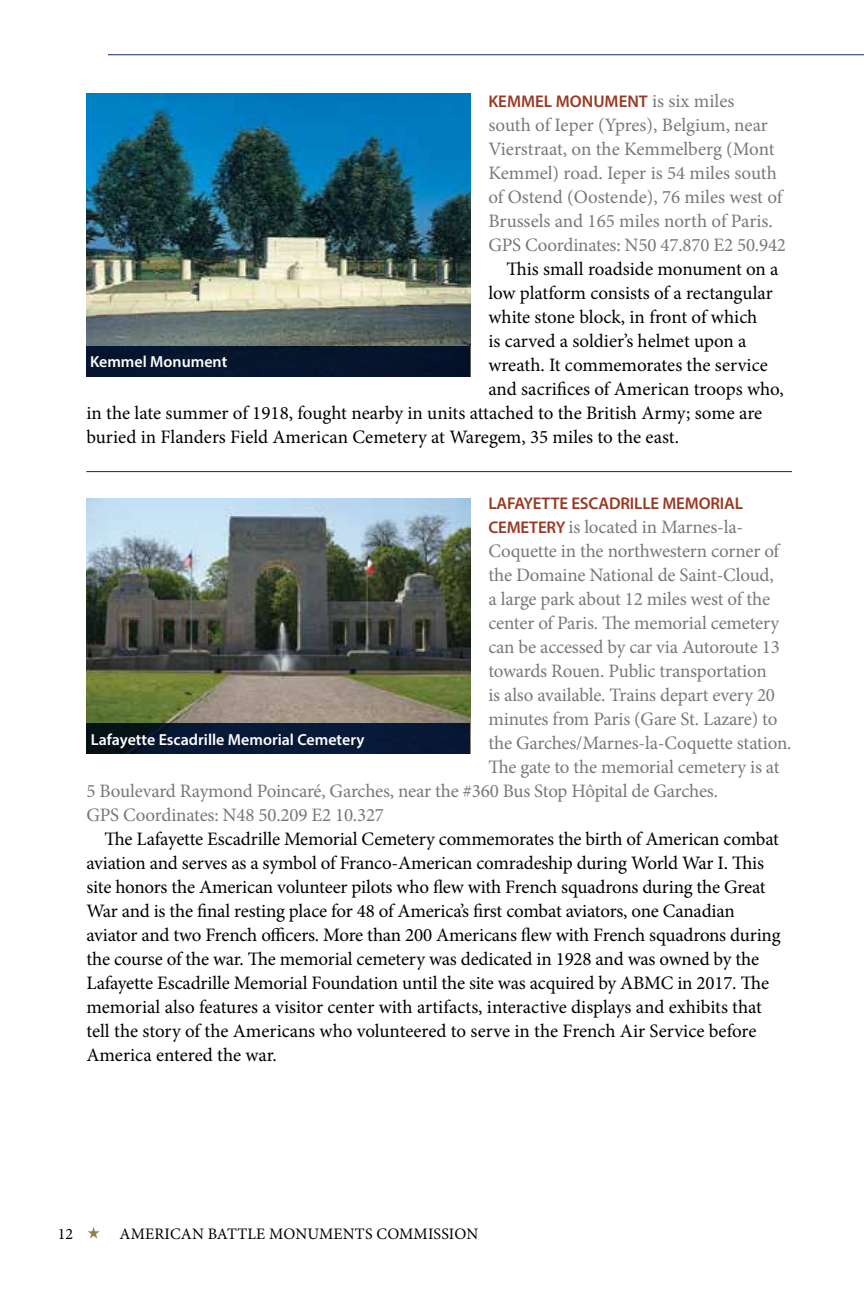
<style>
.page{position:relative;width:864px;height:1296px;background:#fff}
.page>*{position:absolute;margin:0;border:0;box-sizing:border-box;transform-origin:0 0}
.t1{font:19px/24px "Minion Pro";letter-spacing:-.01em;color:#000}
.t2{font:19px/24px "Minion Pro";letter-spacing:-.01em;color:#77787b}
.t3{font:17px "Myriad Variable Concept";letter-spacing:-.01em;color:#993921}
.t4{font:16px "Myriad Variable Concept";color:#fff}
.t5{font:16px "Minion Pro";letter-spacing:.01em;color:#000}
.s1{font-family:"Minion Pro";font-size:19px;color:#77787b}
.s2{font-family:"Myriad Variable Concept";font-size:17px;color:#993921}
</style>
<div class="page">
<svg style="left:88px;top:1227px;width:12px;height:12px"></svg>
<hr style="left:108px;top:54px;width:756px;height:1px;background:#0d2c6c">
<img style="left:86px;top:94px;width:384px;height:252px">
<img style="left:86px;top:498px;width:384px;height:226px">
<div style="left:86px;top:346px;width:384px;height:30px;background:#06152e"></div>
<svg style="left:86px;top:724px;width:384px;height:30px;background:#071731"></svg>
<hr style="left:86px;top:471px;width:706px;height:1px;background:#0d2c6c">
<p class="t3" style="left:488px;top:92px;width:248px">KEMMEL MONUMENT <span class="s1">is six miles</span></p>
<p class="t2" style="left:488px;top:113px;width:299px">south of Ieper (Ypres), Belgium, near Vierstraat, on the Kemmelberg (Mont Kemmel) road. Ieper is 54 miles south of Ostend (Oostende), 76 miles west of Brussels and 165 miles north of Paris.<br>GPS Coordinates: N50 47.870 E2 50.942</p>
<p class="t1" style="left:506px;top:257px;width:274px">This small roadside monument on a</p>
<p class="t1" style="left:488px;top:281px;width:286px">low platform consists of a rectangular</p>
<p class="t1" style="left:488px;top:305px;width:270px">white stone block, in front of which</p>
<p class="t1" style="left:488px;top:329px;width:260px">is carved a soldier’s helmet upon a</p>
<p class="t1" style="left:488px;top:353px;width:281px">wreath. It commemorates the service</p>
<p class="t1" style="left:488px;top:377px;width:297px">and sacrifices of American troops who,</p>
<p class="t1" style="left:86px;top:401px;width:677px">in the late summer of 1918, fought nearby in units attached to the British Army; some are</p>
<p class="t1" style="left:86px;top:425px;width:594px">buried in Flanders Field American Cemetery at Waregem, 35 miles to the east.</p>
<p class="t4" style="left:90px;top:352px;width:139px">Kemmel Monument</p>
<p class="t3" style="left:488px;top:494px;width:256px">LAFAYETTE ESCADRILLE MEMORIAL</p>
<p class="t2" style="left:488px;top:515px;width:256px"><span class="s2">CEMETERY</span> is located in Marnes-la-</p>
<p class="t2" style="left:488px;top:539px;width:292px">Coquette in the northwestern corner of</p>
<p class="t2" style="left:488px;top:563px;width:287px">the Domaine National de Saint-Cloud,</p>
<p class="t2" style="left:488px;top:587px;width:283px">a large park about 12 miles west of the</p>
<p class="t2" style="left:488px;top:611px;width:292px">center of Paris. The memorial cemetery</p>
<p class="t2" style="left:488px;top:635px;width:293px">can be accessed by car via Autoroute 13</p>
<p class="t2" style="left:488px;top:659px;width:280px">towards Rouen. Public transportation</p>
<p class="t2" style="left:488px;top:683px;width:288px">is also available. Trains depart every 20</p>
<p class="t2" style="left:488px;top:707px;width:291px">minutes from Paris (Gare St. Lazare) to</p>
<p class="t2" style="left:488px;top:731px;width:305px">the Garches/Marnes-la-Coquette station.</p>
<p class="t2" style="left:488px;top:755px;width:293px">The gate to the memorial cemetery is at</p>
<p class="t2" style="left:86px;top:779px;width:633px">5 Boulevard Raymond Poincaré, Garches, near the #360 Bus Stop Hôpital de Garches.</p>
<p class="t2" style="left:86px;top:803px;width:299px">GPS Coordinates: N48 50.209 E2 10.327</p>
<p class="t1" style="left:86px;top:827px;width:696px;text-indent:18px">The Lafayette Escadrille Memorial Cemetery commemorates the birth of American combat aviation and serves as a symbol of Franco-American comradeship during World War I. This site honors the American volunteer pilots who flew with French squadrons during the Great War and is the final resting place for 48 of America’s first combat aviators, one Canadian aviator and two French officers. More than 200 Americans flew with French squadrons during the course of the war. The memorial cemetery was dedicated in 1928 and was owned by the Lafayette Escadrille Memorial Foundation until the site was acquired by ABMC in 2017. The memorial also features a visitor center with artifacts, interactive displays and exhibits that tell the story of the Americans who volunteered to serve in the French Air Service before America entered the war.</p>
<p class="t4" style="left:91px;top:730px;width:275px">Lafayette Escadrille Memorial Cemetery</p>
<p class="t5" style="left:58px;top:1223px;width:17px">12</p>
<p class="t5" style="left:120px;top:1223px;width:360px">AMERICAN BATTLE MONUMENTS COMMISSION</p>
</div>
